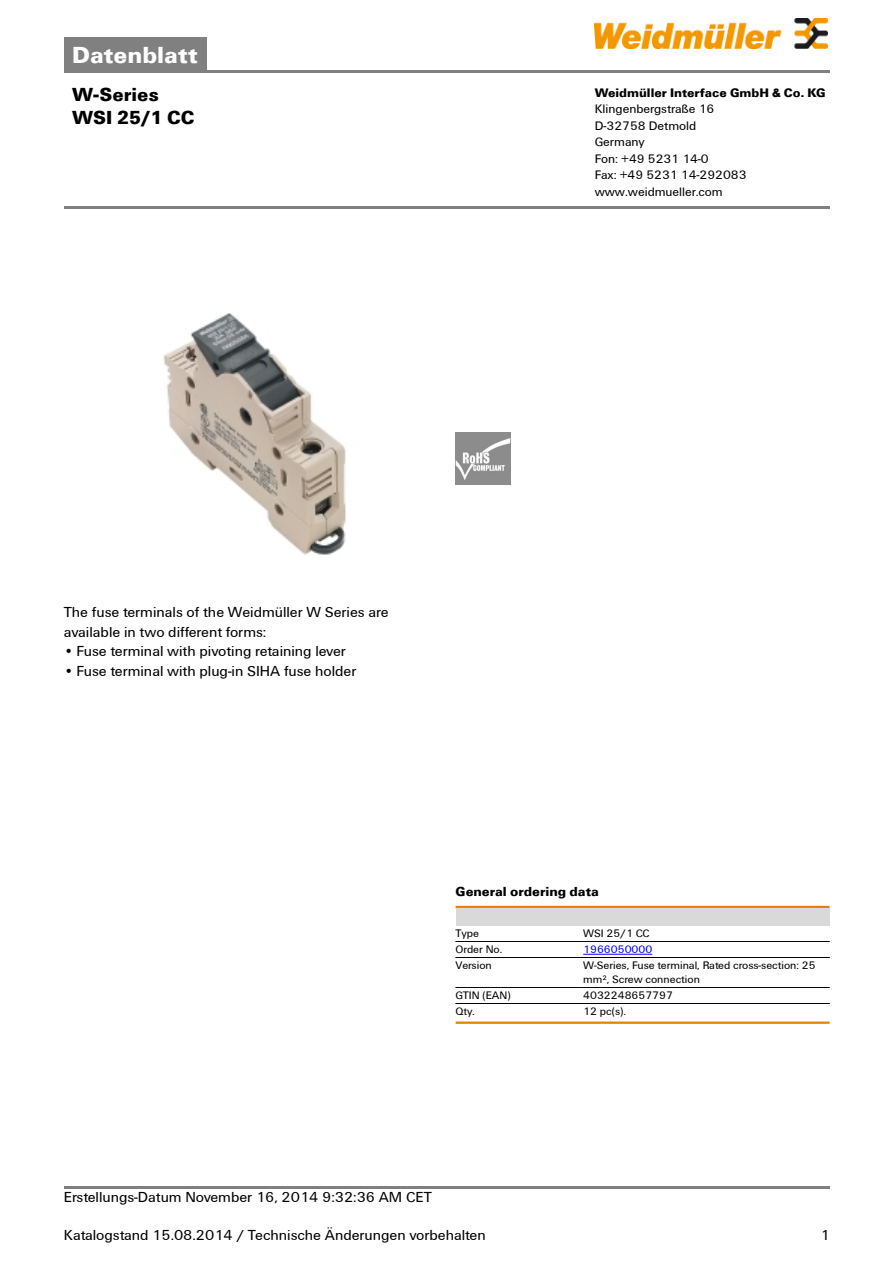
<style>
.page{position:relative;width:893px;height:1263px;background:#fff}
.page>*{position:absolute;margin:0;border:0;box-sizing:border-box;transform-origin:0 0}
.t1{font:700 24px "Weidmueller";color:#fff}
.t2{font:700 19.5px/22.5px "Weidmueller";color:#000}
.t3{font:15px/19.5px "Weidmueller";color:#000}
.t4{font:700 13.5px "Weidmueller";color:#000}
.t5{font:12.75px/16.5px "Weidmueller";color:#000}
.t6{font:700 12.75px "Weidmueller";color:#000}
.t7{font:11.25px/13.6px "Weidmueller";color:#000}
.t8{font:11.25px "Weidmueller";color:#00f}
</style>
<div class="page">
<div style="left:64px;top:38px;width:142px;height:32px;background:#808080"></div>
<hr style="left:64px;top:70px;width:765px;height:2px;background:#808080">
<img style="left:594px;top:18px;width:233px;height:30px">
<hr style="left:64px;top:1186px;width:765px;height:3px;background:#808080">
<img style="left:163px;top:313px;width:183px;height:242px">
<img style="left:455px;top:433px;width:56px;height:52px">
<hr style="left:455px;top:906px;width:374px;height:2px;background:#e18200">
<div style="left:455px;top:908px;width:374px;height:17px;background:#d9d9d9"></div>
<hr style="left:455px;top:941px;width:128px;height:1px;background:#000">
<hr style="left:455px;top:957px;width:128px;height:1px;background:#000">
<hr style="left:583px;top:941px;width:246px;height:1px;background:#000">
<hr style="left:583px;top:957px;width:246px;height:1px;background:#000">
<hr style="left:583px;top:954px;width:69px;height:1px;background:#00f">
<hr style="left:455px;top:958px;width:128px;height:1px;background:#000">
<hr style="left:583px;top:958px;width:246px;height:1px;background:#000">
<hr style="left:455px;top:987px;width:128px;height:1px;background:#000">
<hr style="left:583px;top:987px;width:246px;height:1px;background:#000">
<hr style="left:455px;top:1003px;width:128px;height:1px;background:#000">
<hr style="left:583px;top:1003px;width:246px;height:1px;background:#000">
<hr style="left:455px;top:1022px;width:374px;height:2px;background:#e18200">
<hr style="left:64px;top:206px;width:765px;height:3px;background:#808080">
<h1 class="t1" style="left:72px;top:40px;width:127px">Datenblatt</h1>
<h2 class="t2" style="left:72px;top:83px;width:123px">W-Series<br>WSI 25/1 CC</h2>
<p class="t6" style="left:594px;top:85px;width:232px">Weidmüller Interface GmbH &amp; Co. KG</p>
<p class="t5" style="left:594px;top:101px;width:153px">Klingenbergstraße 16<br>D-32758 Detmold<br>Germany<br>Fon: +49 5231 14-0<br>Fax: +49 5231 14-292083 www.weidmueller.com</p>
<p class="t3" style="left:64px;top:602px;width:326px">The fuse terminals of the Weidmüller W Series are available in two different forms:</p>
<p class="t3" style="left:64px;top:641px;width:283px">• Fuse terminal with pivoting retaining lever</p>
<p class="t3" style="left:64px;top:661px;width:294px">• Fuse terminal with plug-in SIHA fuse holder</p>
<p class="t4" style="left:455px;top:884px;width:145px">General ordering data</p>
<p class="t7" style="left:455px;top:926px;width:25px">Type</p>
<p class="t7" style="left:583px;top:926px;width:68px">WSI 25/1 CC</p>
<p class="t7" style="left:455px;top:943px;width:48px">Order No.</p>
<p class="t8" style="left:583px;top:943px;width:70px">1966050000</p>
<p class="t7" style="left:455px;top:959px;width:38px">Version</p>
<p class="t7" style="left:583px;top:959px;width:234px">W-Series, Fuse terminal, Rated cross-section: 25 mm², Screw connection</p>
<p class="t7" style="left:455px;top:989px;width:56px">GTIN (EAN)</p>
<p class="t7" style="left:583px;top:989px;width:91px">4032248657797</p>
<p class="t7" style="left:455px;top:1005px;width:21px">Qty.</p>
<p class="t7" style="left:583px;top:1005px;width:44px">12 pc(s).</p>
<p class="t3" style="left:64px;top:1187px;width:369px">Erstellungs-Datum November 16, 2014 9:32:36 AM CET</p>
<p class="t3" style="left:64px;top:1226px;width:423px">Katalogstand 15.08.2014 / Technische Änderungen vorbehalten</p>
<p class="t3" style="left:820px;top:1226px;width:11px">1</p>
</div>
